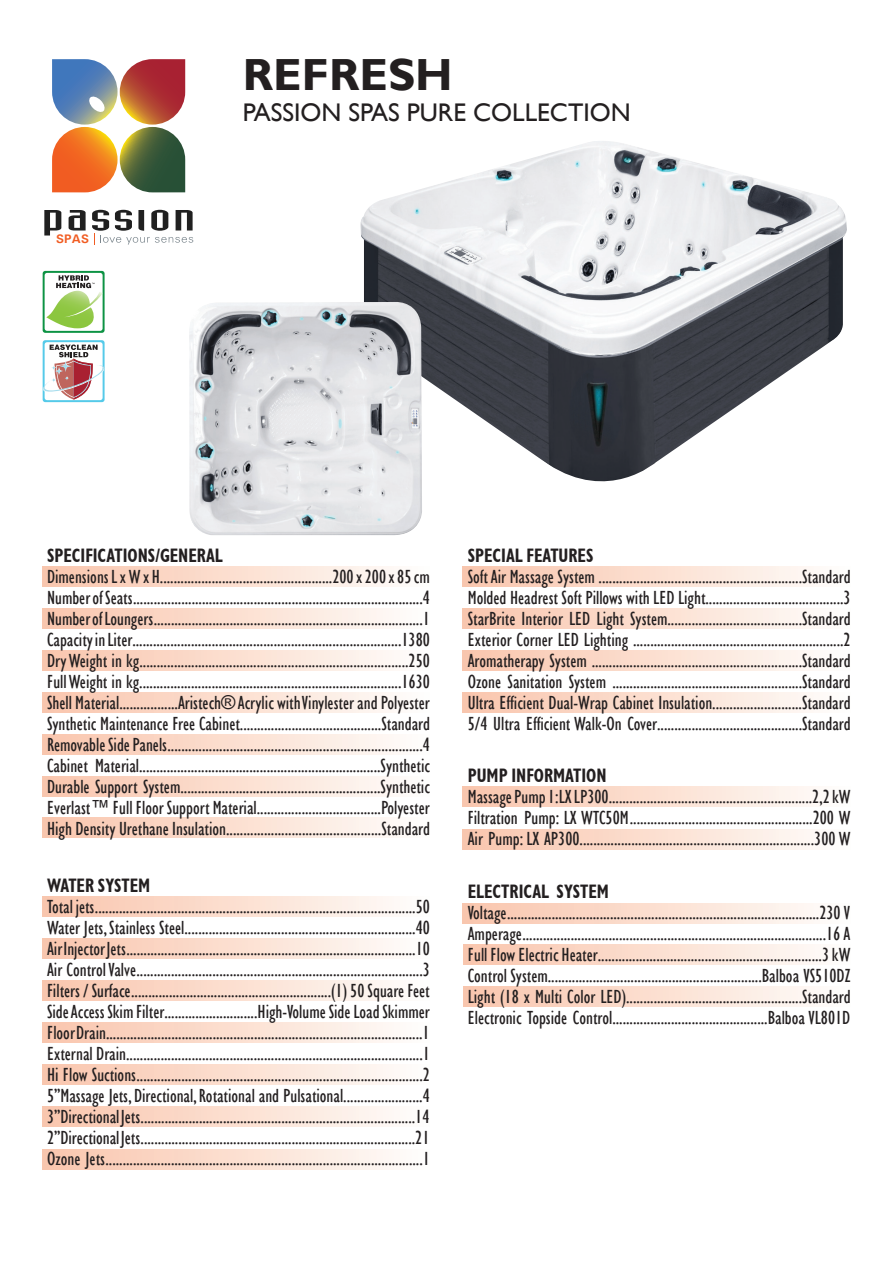
<style>
.page{position:relative;width:893px;height:1263px;background:#fff}
.page>*{position:absolute;margin:0;border:0;box-sizing:border-box;transform-origin:0 0}
.t1{font:700 45px "Gill Sans";color:#231f20}
.t2{font:25.5px "Gill Sans";color:#231f20}
.t3{font:condensed 19.5px/21px "Gill Sans";color:#231f20;text-align:justify}
.t4{font:700 condensed 19.5px "Gill Sans";color:#231f20;scale:.85 1}
.t5{font:700 12.45px "Univers";color:#f15c22}
</style>
<div class="page">
<div style="left:43px;top:609px;width:387px;height:19px;background:linear-gradient(to right,#f9c4ab,#fefdfb)"></div>
<div style="left:43px;top:939px;width:387px;height:20px;background:linear-gradient(to right,#f9c4ab,#fefdfb)"></div>
<div style="left:43px;top:693px;width:387px;height:19px;background:linear-gradient(to right,#f9c4ab,#fefdfb)"></div>
<div style="left:43px;top:1023px;width:387px;height:19px;background:linear-gradient(to right,#f9c4ab,#fefdfb)"></div>
<div style="left:43px;top:776px;width:387px;height:20px;background:linear-gradient(to right,#f9c4ab,#fefdfb)"></div>
<div style="left:43px;top:818px;width:387px;height:20px;background:linear-gradient(to right,#f9c4ab,#fefdfb)"></div>
<div style="left:43px;top:1107px;width:387px;height:19px;background:linear-gradient(to right,#f9c4ab,#fefdfb)"></div>
<div style="left:43px;top:1149px;width:387px;height:20px;background:linear-gradient(to right,#f9c4ab,#fefdfb)"></div>
<div style="left:43px;top:567px;width:387px;height:20px;background:linear-gradient(to right,#f9c4ab,#fefdfb)"></div>
<div style="left:43px;top:897px;width:387px;height:20px;background:linear-gradient(to right,#f9c4ab,#fefdfb)"></div>
<div style="left:43px;top:651px;width:387px;height:19px;background:linear-gradient(to right,#f9c4ab,#fefdfb)"></div>
<div style="left:43px;top:981px;width:387px;height:20px;background:linear-gradient(to right,#f9c4ab,#fefdfb)"></div>
<div style="left:43px;top:734px;width:387px;height:20px;background:linear-gradient(to right,#f9c4ab,#fefdfb)"></div>
<div style="left:43px;top:1065px;width:387px;height:19px;background:linear-gradient(to right,#f9c4ab,#fefdfb)"></div>
<div style="left:463px;top:609px;width:387px;height:19px;background:linear-gradient(to right,#f9c4ab,#fefdfb)"></div>
<div style="left:463px;top:904px;width:387px;height:20px;background:linear-gradient(to right,#f9c4ab,#fefdfb)"></div>
<div style="left:463px;top:986px;width:387px;height:20px;background:linear-gradient(to right,#f9c4ab,#fefdfb)"></div>
<div style="left:463px;top:693px;width:387px;height:19px;background:linear-gradient(to right,#f9c4ab,#fefdfb)"></div>
<div style="left:463px;top:567px;width:387px;height:20px;background:linear-gradient(to right,#f9c4ab,#fefdfb)"></div>
<div style="left:463px;top:829px;width:387px;height:20px;background:linear-gradient(to right,#f9c4ab,#fefdfb)"></div>
<div style="left:463px;top:786px;width:387px;height:20px;background:linear-gradient(to right,#f9c4ab,#fefdfb)"></div>
<div style="left:463px;top:944px;width:387px;height:20px;background:linear-gradient(to right,#f9c4ab,#fefdfb)"></div>
<div style="left:463px;top:651px;width:387px;height:19px;background:linear-gradient(to right,#f9c4ab,#fefdfb)"></div>
<img style="left:360px;top:141px;width:487px;height:341px">
<img style="left:189px;top:302px;width:233px;height:233px">
<div style="left:43px;top:271px;width:62px;height:62px;background:linear-gradient(to right,#149649,#0a9242);border-radius:3px"></div>
<div style="left:45px;top:273px;width:58px;height:58px;background:#fff;border-radius:3px"></div>
<img style="left:46px;top:291px;width:57px;height:37px">
<svg style="left:56px;top:275px;width:39px;height:13px"></svg>
<svg style="left:43px;top:340px;width:62px;height:62px"></svg>
<div style="left:45px;top:342px;width:58px;height:58px;background:#fff;border-radius:3px"></div>
<svg style="left:43px;top:344px;width:62px;height:56px"></svg>
<svg style="left:52px;top:59px;width:133px;height:133px"></svg>
<svg style="left:44px;top:210px;width:17px;height:25px"></svg>
<svg style="left:69px;top:210px;width:17px;height:20px"></svg>
<svg style="left:92px;top:210px;width:101px;height:35px"></svg>
<p class="t5" style="left:56px;top:231px;width:34px">SPAS</p>
<h1 class="t1" style="left:243px;top:48px;width:211px">REFRESH</h1>
<h2 class="t2" style="left:243px;top:98px;width:389px">PASSION SPAS PURE COLLECTION</h2>
<p class="t4" style="left:47px;top:543px;width:208px">SPECIFICATIONS/GENERAL</p>
<p class="t3" style="left:47px;top:566px;width:384px">Dimensions L x W x H..................................................200 x 200 x 85 cm Number of Seats....................................................................................4<br>Number of Loungers..............................................................................1<br>Capacity in Liter..............................................................................1380<br>Dry Weight in kg..............................................................................250<br>Full Weight in kg............................................................................1630<br>Shell Material.................Aristech® Acrylic with Vinylester and Polyester Synthetic Maintenance Free Cabinet.........................................Standard Removable Side Panels..........................................................................4<br>Cabinet Material......................................................................Synthetic Durable Support System..........................................................Synthetic Everlast™ Full Floor Support Material....................................Polyester High Density Urethane Insulation.............................................Standard</p>
<p class="t4" style="left:47px;top:874px;width:123px">WATER SYSTEM</p>
<p class="t3" style="left:47px;top:896px;width:384px">Total jets.............................................................................................50<br>Water Jets, Stainless Steel...................................................................40<br>Air Injector Jets....................................................................................10<br>Air Control Valve...................................................................................3<br>Filters / Surface..........................................................(1) 50 Square Feet Side Access Skim Filter...........................High-Volume Side Load Skimmer Floor Drain............................................................................................1<br>External Drain......................................................................................1<br>Hi Flow Suctions...................................................................................2<br>5”Massage Jets, Directional, Rotational and Pulsational.......................4<br>3”Directional Jets................................................................................14<br>2”Directional Jets................................................................................21<br>Ozone Jets............................................................................................1</p>
<p class="t4" style="left:468px;top:543px;width:149px">SPECIAL FEATURES</p>
<p class="t3" style="left:468px;top:566px;width:384px">Soft Air Massage System ...........................................................Standard Molded Headrest Soft Pillows with LED Light........................................3<br>StarBrite Interior LED Light System.......................................Standard Exterior Corner LED Lighting .............................................................2<br>Aromatherapy System .............................................................Standard Ozone Sanitation System .......................................................Standard Ultra Efficient Dual-Wrap Cabinet Insulation..........................Standard 5/4 Ultra Efficient Walk-On Cover..........................................Standard</p>
<p class="t4" style="left:468px;top:764px;width:165px">PUMP INFORMATION</p>
<p class="t3" style="left:468px;top:786px;width:384px">Massage Pump 1:LX LP300...........................................................2,2 kW Filtration Pump: LX WTC50M .....................................................200 W Air Pump: LX AP300....................................................................300 W</p>
<p class="t4" style="left:468px;top:879px;width:168px">ELECTRICAL SYSTEM</p>
<p class="t3" style="left:468px;top:902px;width:384px">Voltage...........................................................................................230 V Amperage........................................................................................16 A Full Flow Electric Heater.................................................................3 kW Control System..............................................................Balboa VS510DZ Light (18 x Multi Color LED)...................................................Standard Electronic Topside Control.............................................Balboa VL801D</p>
</div>
